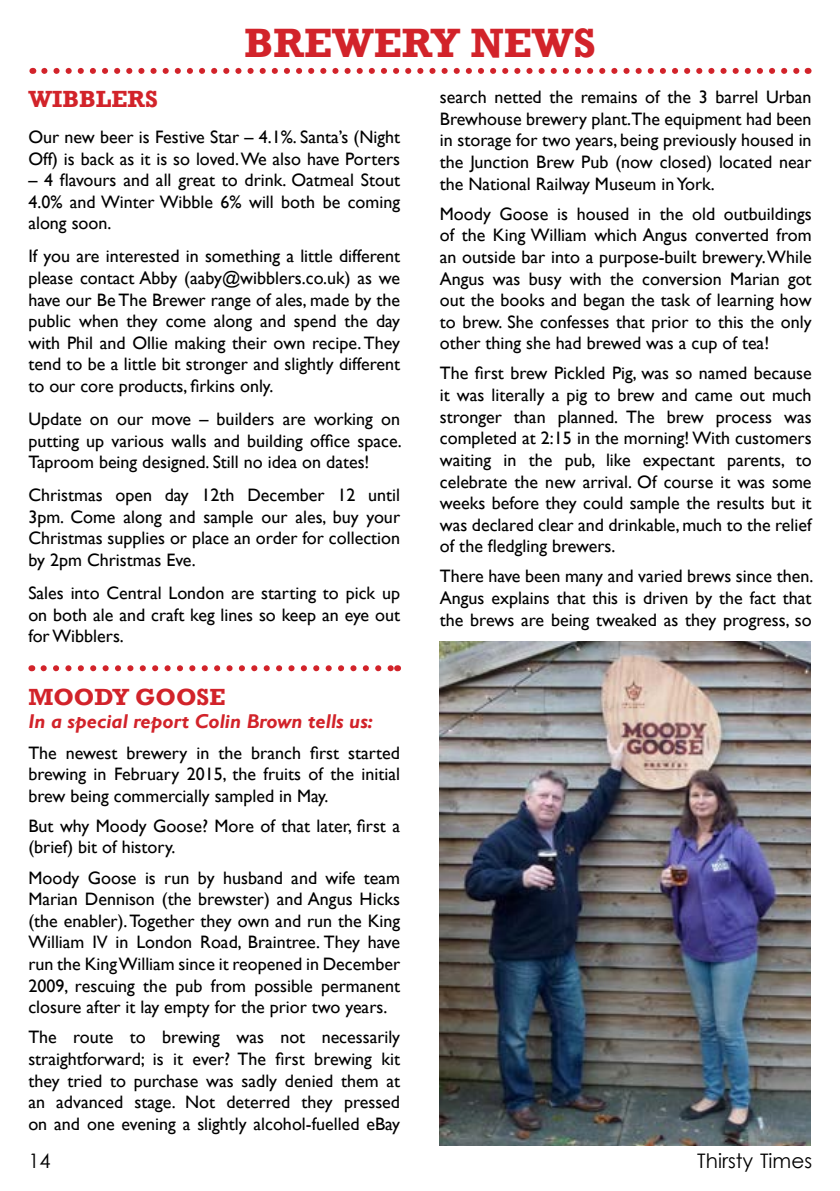
<style>
.page{position:relative;width:840px;height:1191px;background:#fff}
.page>*{position:absolute;margin:0;border:0;box-sizing:border-box;transform-origin:0 0}
.t1{font:700 42px "Rockwell";color:#d2232a}
.t2{font:700 24px "Rockwell";color:#d2232a}
.t3{font:italic 700 20px "Gill Sans";color:#d2232a}
.t4{font:20px "Century Gothic";color:#000}
.t5{font:18px/21.6px "Gill Sans";color:#000;text-align:justify}
</style>
<div class="page">
<svg style="left:44px;top:68px;width:756px;height:6px"></svg>
<img style="left:439px;top:641px;width:371px;height:504px">
<svg style="left:44px;top:665px;width:347px;height:6px"></svg>
<h1 class="t1" style="left:244px;top:18px;width:353px">BREWERY NEWS</h1>
<h2 class="t2" style="left:28px;top:85px;width:131px">WIBBLERS</h2>
<p class="t5" style="left:28px;top:126px;width:373px">Our new beer is Festive Star – 4.1%. Santa’s (Night<br>Off) is back as it is so loved. We also have Porters</p>
<p class="t5" style="left:28px;top:170px;width:373px">– 4 flavours and all great to drink. Oatmeal Stout 4.0% and Winter Wibble 6% will both be coming along soon.</p>
<p class="t5" style="left:28px;top:246px;width:373px">If you are interested in something a little different please contact Abby (aaby@wibblers.co.uk) as we have our Be The Brewer range of ales, made by the public when they come along and spend the day with Phil and Ollie making their own recipe. They tend to be a little bit stronger and slightly different to our core products, firkins only.</p>
<p class="t5" style="left:28px;top:408px;width:375px">Update on our move – builders are working on putting up various walls and building office space.<br>Taproom being designed. Still no idea on dates!</p>
<p class="t5" style="left:28px;top:484px;width:373px">Christmas open day 12th December 12 until 3pm. Come along and sample our ales, buy your Christmas supplies or place an order for collection by 2pm Christmas Eve.</p>
<p class="t5" style="left:28px;top:582px;width:373px">Sales into Central London are starting to pick up on both ale and craft keg lines so keep an eye out for Wibblers.</p>
<h2 class="t2" style="left:28px;top:683px;width:198px">MOODY GOOSE</h2>
<p class="t3" style="left:28px;top:710px;width:346px">In a special report Colin Brown tells us:</p>
<p class="t5" style="left:28px;top:742px;width:373px">The newest brewery in the branch first started brewing in February 2015, the fruits of the initial brew being commercially sampled in May.</p>
<p class="t5" style="left:28px;top:815px;width:373px">But why Moody Goose? More of that later, first a (brief) bit of history.</p>
<p class="t5" style="left:28px;top:867px;width:373px">Moody Goose is run by husband and wife team Marian Dennison (the brewster) and Angus Hicks (the enabler). Together they own and run the King William IV in London Road, Braintree. They have run the King William since it reopened in December 2009, rescuing the pub from possible permanent closure after it lay empty for the prior two years.</p>
<p class="t5" style="left:28px;top:1026px;width:373px">The route to brewing was not necessarily straightforward; is it ever? The first brewing kit they tried to purchase was sadly denied them at an advanced stage. Not deterred they pressed on and one evening a slightly alcohol-fuelled eBay</p>
<p class="t5" style="left:439px;top:87px;width:373px">search netted the remains of the 3 barrel Urban Brewhouse brewery plant.The equipment had been in storage for two years, being previously housed in the Junction Brew Pub (now closed) located near the National Railway Museum in York.</p>
<p class="t5" style="left:439px;top:203px;width:373px">Moody Goose is housed in the old outbuildings of the King William which Angus converted from an outside bar into a purpose-built brewery. While Angus was busy with the conversion Marian got out the books and began the task of learning how to brew. She confesses that prior to this the only other thing she had brewed was a cup of tea!</p>
<p class="t5" style="left:439px;top:363px;width:373px">The first brew Pickled Pig, was so named because it was literally a pig to brew and came out much stronger than planned. The brew process was completed at 2:15 in the morning! With customers waiting in the pub, like expectant parents, to celebrate the new arrival. Of course it was some weeks before they could sample the results but it was declared clear and drinkable, much to the relief of the fledgling brewers.</p>
<p class="t5" style="left:439px;top:566px;width:375px">There have been many and varied brews since then.<br>Angus explains that this is driven by the fact that the brews are being tweaked as they progress, so</p>
<p class="t4" style="left:28px;top:1147px;width:24px">14</p>
<p class="t4" style="left:697px;top:1147px;width:116px">Thirsty Times</p>
</div>
